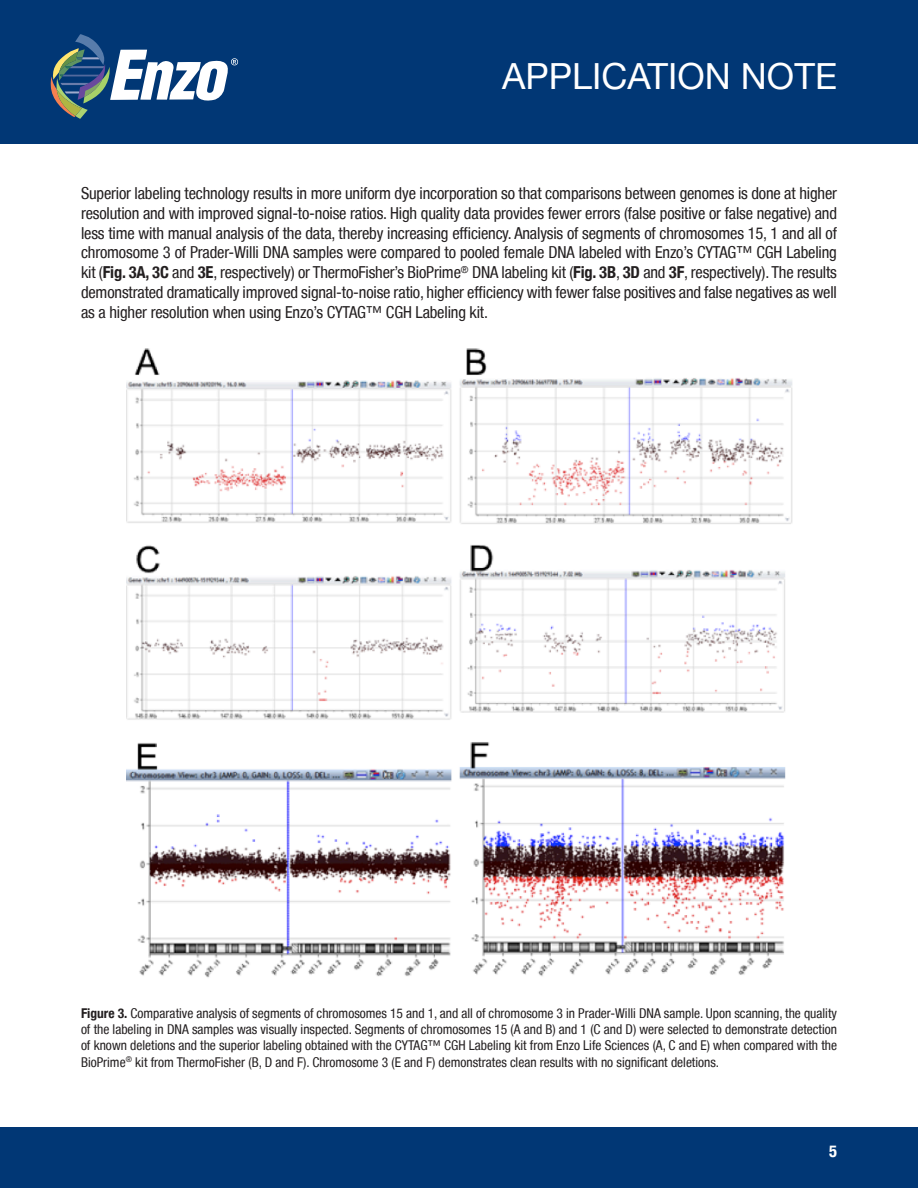
<style>
.page{position:relative;width:918px;height:1188px;background:#fff}
.page>*{position:absolute;margin:0;border:0;box-sizing:border-box;transform-origin:0 0}
.t1{font:36px "Helvetica Neue";color:#fff}
.body{font:condensed 16.5px/19.8px "Helvetica Neue LT";letter-spacing:-.01em;color:#231f20;text-align:justify}
.t2{font:700 condensed 16.5px "Helvetica Neue LT";color:#fff}
.captions{font:condensed 13.5px/16.2px "Helvetica Neue LT";color:#231f20;text-align:justify}
.s1{font-weight:700}
</style>
<div class="page">
<div style="left:0;top:0;width:918px;height:144px;background:#013775"></div>
<svg style="left:51px;top:34px;width:187px;height:85px"></svg>
<div style="left:0;top:1128px;width:918px;height:60px;background:#013775"></div>
<img style="left:126px;top:348px;width:667px;height:630px">
<h1 class="t1" style="left:502px;top:55px;width:336px">APPLICATION NOTE</h1>
<p class="body" style="left:81px;top:183px;width:758px">Superior labeling technology results in more uniform dye incorporation so that comparisons between genomes is done at higher resolution and with improved signal-to-noise ratios. High quality data provides fewer errors (false positive or false negative) and less time with manual analysis of the data, thereby increasing efficiency. Analysis of segments of chromosomes 15, 1 and all of chromosome 3 of Prader-Willi DNA samples were compared to pooled female DNA labeled with Enzo’s CYTAG™ CGH Labeling kit (<span class="s1">Fig. 3A, 3C</span> and <span class="s1">3E</span>, respectively) or ThermoFisher’s BioPrime<sup>®</sup> DNA labeling kit (<span class="s1">Fig. 3B</span>, <span class="s1">3D</span> and <span class="s1">3F</span>, respectively). The results demonstrated dramatically improved signal-to-noise ratio, higher efficiency with fewer false positives and false negatives as well as a higher resolution when using Enzo’s CYTAG™ CGH Labeling kit.</p>
<p class="captions" style="left:81px;top:1005px;width:758px"><span class="s1">Figure 3.</span> Comparative analysis of segments of chromosomes 15 and 1, and all of chromosome 3 in Prader-Willi DNA sample. Upon scanning, the quality of the labeling in DNA samples was visually inspected. Segments of chromosomes 15 (A and B) and 1 (C and D) were selected to demonstrate detection of known deletions and the superior labeling obtained with the CYTAG™ CGH Labeling kit from Enzo Life Sciences (A, C and E) when compared with the BioPrime<sup>®</sup> kit from ThermoFisher (B, D and F). Chromosome 3 (E and F) demonstrates clean results with no significant deletions.</p>
<p class="t2" style="left:829px;top:1142px;width:9px">5</p>
</div>
